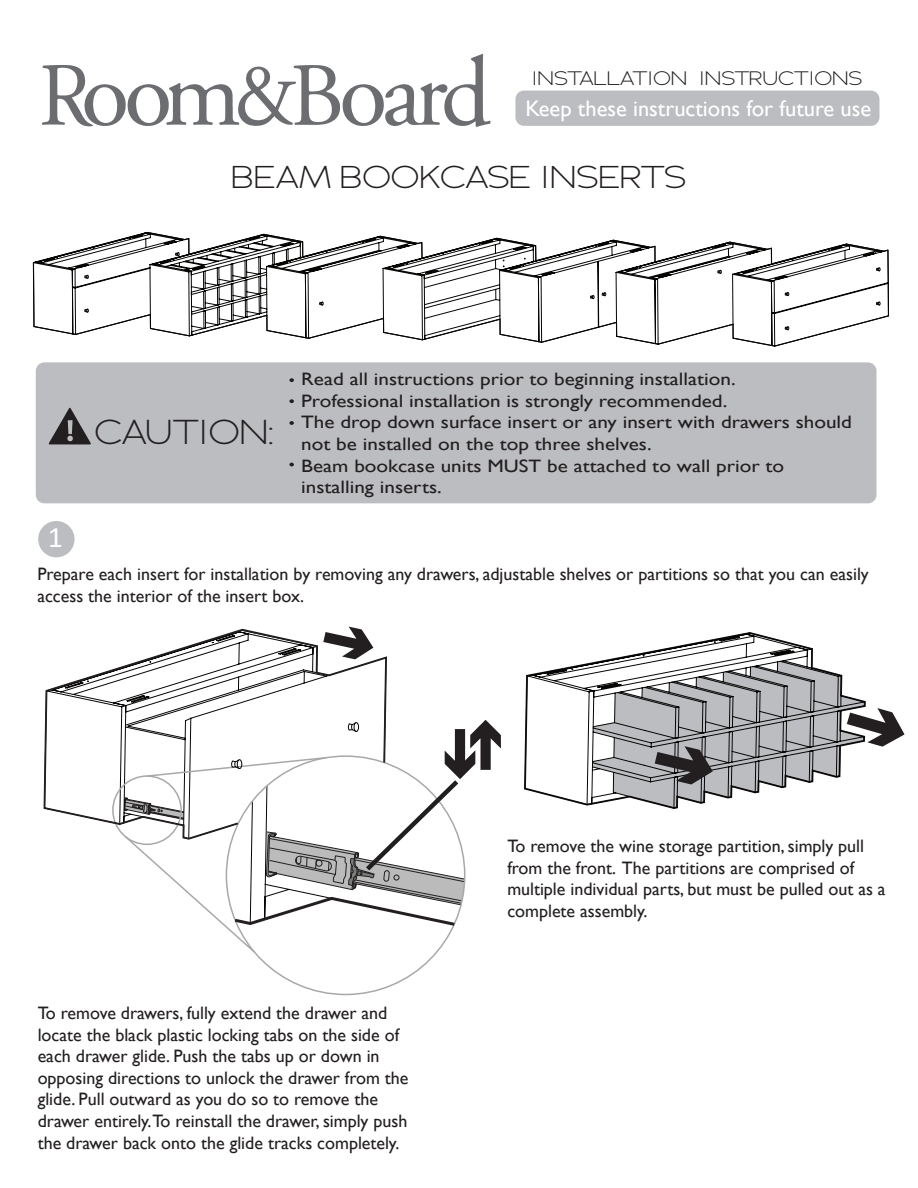
<style>
.page{position:relative;width:918px;height:1188px;background:#fff}
.page>*{position:absolute;margin:0;border:0;box-sizing:border-box;transform-origin:0 0}
.t1{font:300 34.5px "Adrianna Extended";color:#231f20}
.t2{font:300 31.5px "Adrianna Extended";color:#231f20}
.t3{font:30px "Calibri";color:#fff}
.t4{font:22.5px "Gill Sans";color:#fff}
.t5{font:300 19.5px "Adrianna Extended";color:#231f20}
.t6{font:18px/21.6px "Gill Sans";color:#231f20}
.t7{font:18px/21.6px "Gill Sans";color:#231f20;scale:1.17 1}
</style>
<div class="page">
<svg style="left:42px;top:54px;width:448px;height:73px"></svg>
<div style="left:515px;top:91px;width:364px;height:35px;background:#bcbdc0;border-radius:9px"></div>
<div style="left:38px;top:521px;width:37px;height:36px;background:#bcbdc0;border-radius:50%"></div>
<div style="left:36px;top:362px;width:841px;height:141px;background:#bcbdc0;border-radius:9px"></div>
<svg style="left:49px;top:408px;width:42px;height:36px"></svg>
<svg style="left:32px;top:231px;width:857px;height:116px"></svg>
<svg style="left:43px;top:628px;width:344px;height:207px"></svg>
<svg style="left:123px;top:720px;width:378px;height:234px"></svg>
<svg style="left:524px;top:632px;width:289px;height:177px"></svg>
<svg style="left:592px;top:661px;width:312px;height:147px"></svg>
<svg style="left:289px;top:399px;width:5px;height:4px"></svg>
<svg style="left:289px;top:378px;width:5px;height:4px"></svg>
<svg style="left:289px;top:421px;width:5px;height:4px"></svg>
<svg style="left:289px;top:463px;width:5px;height:3px"></svg>
<p class="t5" style="left:532px;top:66px;width:332px">INSTALLATION INSTRUCTIONS</p>
<p class="t4" style="left:525px;top:95px;width:347px">Keep these instructions for future use</p>
<h2 class="t2" style="left:232px;top:157px;width:456px">BEAM BOOKCASE INSERTS</h2>
<h3 class="t3" style="left:48px;top:516px;width:17px">1</h3>
<h1 class="t1" style="left:95px;top:411px;width:181px">CAUTION:</h1>
<p class="t7" style="left:301px;top:369px;width:472px">Read all instructions prior to beginning installation.<br>Professional installation is strongly recommended.<br>The drop down surface insert or any insert with drawers should not be installed on the top three shelves.<br>Beam bookcase units MUST be attached to wall prior to installing inserts.</p>
<p class="t6" style="left:37px;top:563px;width:833px">Prepare each insert for installation by removing any drawers, adjustable shelves or partitions so that you can easily access the interior of the insert box.</p>
<p class="t6" style="left:38px;top:1003px;width:372px">To remove drawers, fully extend the drawer and locate the black plastic locking tabs on the side of each drawer glide. Push the tabs up or down in opposing directions to unlock the drawer from the glide. Pull outward as you do so to remove the drawer entirely.To reinstall the drawer, simply push the drawer back onto the glide tracks completely.</p>
<p class="t6" style="left:507px;top:835px;width:380px">To remove the wine storage partition, simply pull from the front. The partitions are comprised of multiple individual parts, but must be pulled out as a complete assembly.</p>
</div>
